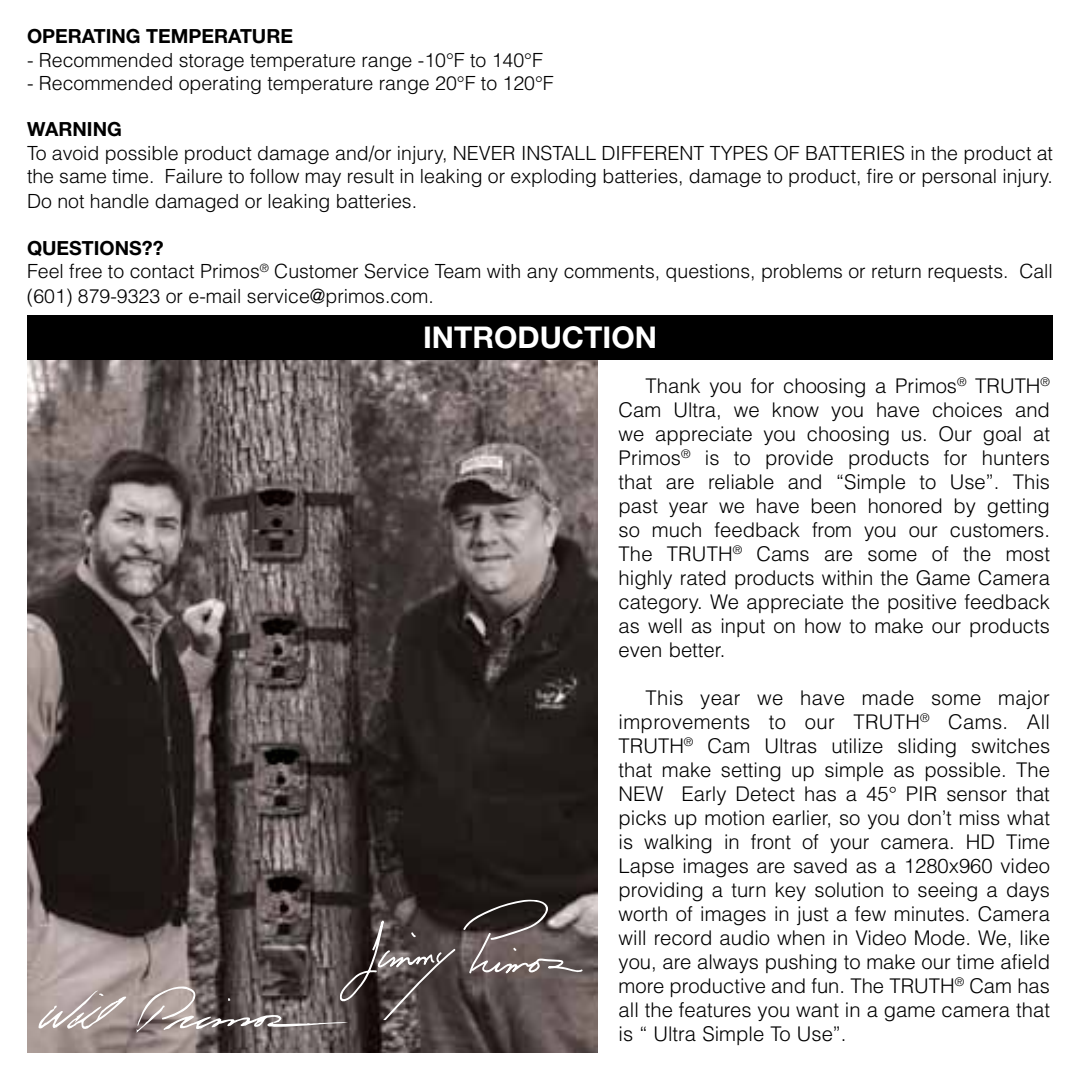
<style>
.page{position:relative;width:1080px;height:1080px;background:#fff}
.page>*{position:absolute;margin:0;border:0;box-sizing:border-box;transform-origin:0 0}
.t1{font:700 30px "Helvetica Neue";color:#fff}
.t2{font:300 20.4px/24px "Helvetica";color:#000;text-align:justify}
.t3{font:300 19.5px/24.3px "Helvetica";color:#000;text-align:justify}
.t4{font:700 19.5px "Helvetica Neue";color:#000}
.t5{font:300 11.7px "Helvetica";color:#000}
</style>
<div class="page">
<div style="left:27px;top:315px;width:1026px;height:45px;background:#000"></div>
<img style="left:27px;top:360px;width:570px;height:693px">
<svg style="left:39px;top:990px;width:87px;height:40px;background:#b8aba8"></svg>
<svg style="left:137px;top:920px;width:319px;height:113px;background:#655b5a"></svg>
<svg style="left:463px;top:899px;width:120px;height:76px;background:#665c5b"></svg>
<p class="t4" style="left:27px;top:24px;width:268px">OPERATING TEMPERATURE</p>
<p class="t3" style="left:27px;top:48px;width:517px">- Recommended storage temperature range -10°F to 140°F</p>
<p class="t3" style="left:27px;top:71px;width:528px">- Recommended operating temperature range 20°F to 120°F</p>
<p class="t4" style="left:27px;top:117px;width:81px">WARNING</p>
<p class="t3" style="left:27px;top:141px;width:1028px">To avoid possible product damage and/or injury, NEVER INSTALL DIFFERENT TYPES OF BATTERIES in the product at the same time. Failure to follow may result in leaking or exploding batteries, damage to product, fire or personal injury.<br>Do not handle damaged or leaking batteries.</p>
<p class="t4" style="left:27px;top:236px;width:138px">QUESTIONS??</p>
<p class="t3" style="left:27px;top:258px;width:1027px;line-height:25.2px">Feel free to contact Primos<sup>®</sup> Customer Service Team with any comments, questions, problems or return requests. Call (601) 879-9323 or e-mail service@primos.com.</p>
<h1 class="t1" style="left:423px;top:319px;width:231px">INTRODUCTION</h1>
<p class="t2" style="left:646px;top:373px;width:355px">Thank you for choosing a Primos<sup>®</sup> Truth</p>
<p class="t5" style="left:1041px;top:375px;width:11px">®</p>
<p class="t2" style="left:619px;top:397px;width:433px">Cam Ultra, we know you have choices and we appreciate you choosing us. Our goal at Primos<sup>®</sup> is to provide products for hunters that are reliable and “Simple to Use”. This past year we have been honored by getting so much feedback from you our customers.<br>The Truth</p>
<p class="t2" style="left:619px;top:541px;width:433px;text-indent:114px"><sup>®</sup> Cams are some of the most highly rated products within the Game Camera category. We appreciate the positive feedback as well as input on how to make our products even better.</p>
<p class="t2" style="left:619px;top:685px;width:433px;text-indent:27px">This year we have made some major improvements to our Truth</p>
<p class="t2" style="left:920px;top:709px;width:131px"><sup>®</sup> Cams. All</p>
<p class="t2" style="left:619px;top:733px;width:433px;text-indent:65px"><sup>®</sup> Cam Ultras utilize sliding switches that make setting up simple as possible. The NEW Early Detect has a 45° PIR sensor that picks up motion earlier, so you don’t miss what is walking in front of your camera. HD Time Lapse images are saved as a 1280x960 video providing a turn key solution to seeing a days worth of images in just a few minutes. Camera will record audio when in Video Mode. We, like you, are always pushing to make our time afield more productive and fun. The TRUTH<sup>®</sup> Cam has all the features you want in a game camera that is “ Ultra Simple To Use”.</p>
<p class="t2" style="left:619px;top:733px;width:25px">Truth</p>
</div>
